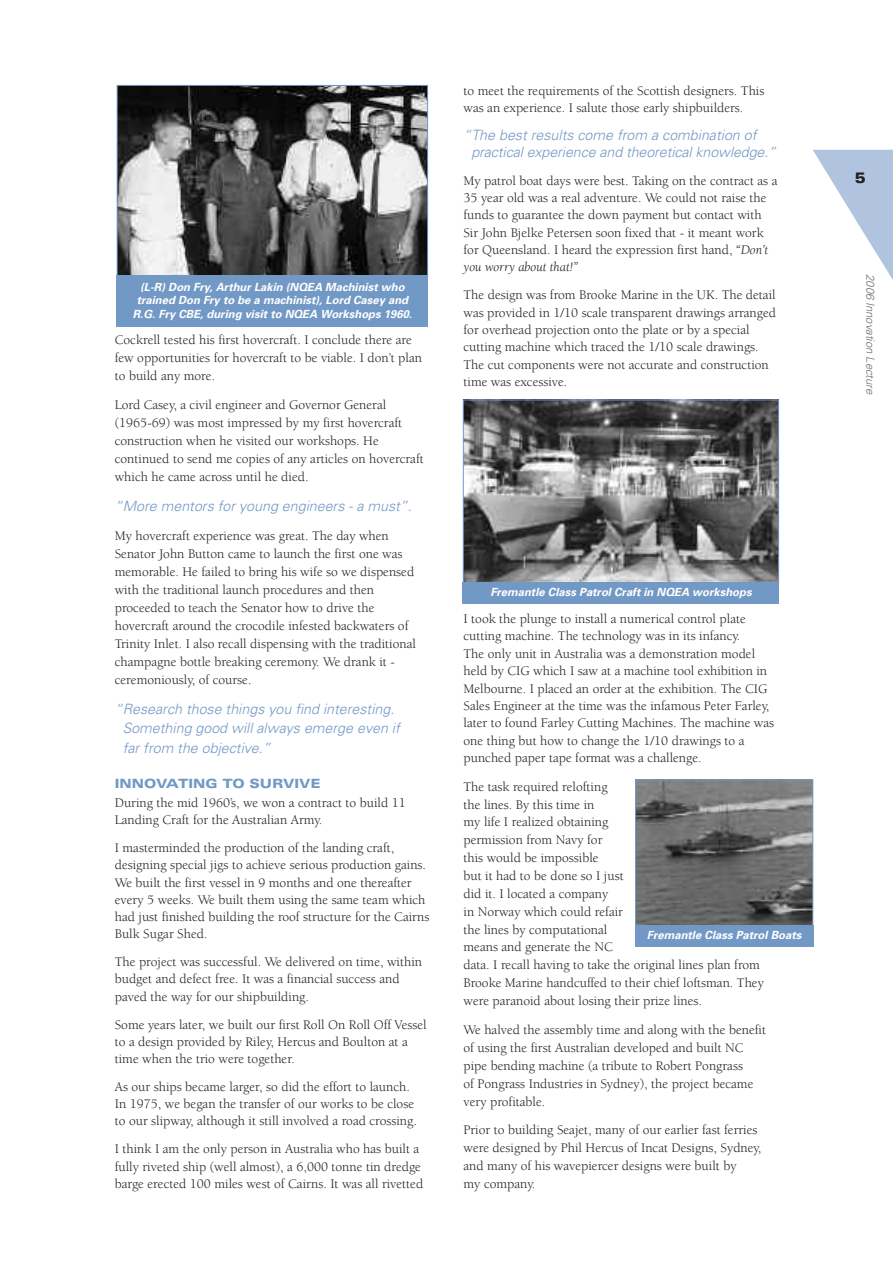
<style>
.page{position:relative;width:893px;height:1263px;background:#fff}
.page>*{position:absolute;margin:0;border:0;box-sizing:border-box;transform-origin:0 0}
.t1{font:900 expanded 15px "Univers";color:#231f20}
.t2{font:italic 300 14.25px/19.5px "Univers";color:#7299c6}
.t3{font:13.5px/17.2px "Berkeley";color:#231f20}
.t4{font:900 expanded 12.75px "Univers";color:#7299c6}
.t5{font:italic 700 11.25px/13.5px "Univers";color:#fff;text-align:center}
.t6{font:italic 300 11.25px "Univers";color:#6c6d70}
.s1{font-style:italic}
</style>
<div class="page">
<svg style="left:813px;top:150px;width:80px;height:130px"></svg>
<img style="left:119px;top:87px;width:307px;height:188px">
<div style="left:117px;top:85px;width:311px;height:192px;border:1px solid #7299c6"></div>
<div style="left:117px;top:276px;width:311px;height:51px;background:#7299c6"></div>
<img style="left:465px;top:402px;width:312px;height:180px">
<div style="left:463px;top:400px;width:316px;height:184px;border:1px solid #7299c6"></div>
<div style="left:463px;top:582px;width:316px;height:22px;background:#7299c6"></div>
<img style="left:637px;top:781px;width:174px;height:143px">
<div style="left:635px;top:779px;width:178px;height:147px;border:1px solid #7299c6"></div>
<div style="left:635px;top:925px;width:178px;height:22px;background:#7299c6"></div>
<p class="t5" style="left:133px;top:281px;width:281px">(L-R) Don Fry, Arthur Lakin (NQEA Machinist who trained Don Fry to be a machinist), Lord Casey and<br>R.G. Fry CBE, during visit to NQEA Workshops 1960.</p>
<p class="t3" style="left:115px;top:331px;width:309px;line-height:18.3px">Cockrell tested his first hovercraft. I conclude there are few opportunities for hovercraft to be viable. I don’t plan to build any more.</p>
<p class="t3" style="left:115px;top:397px;width:310px;line-height:18px">Lord Casey, a civil engineer and Governor General (1965-69) was most impressed by my first hovercraft construction when he visited our workshops. He continued to send me copies of any articles on hovercraft which he came across until he died.</p>
<p class="t2" style="left:115px;top:497px;width:298px">“More mentors for young engineers - a must”.</p>
<p class="t3" style="left:115px;top:528px;width:303px;line-height:18px">My hovercraft experience was great. The day when Senator John Button came to launch the first one was memorable. He failed to bring his wife so we dispensed with the traditional launch procedures and then proceeded to teach the Senator how to drive the hovercraft around the crocodile infested backwaters of Trinity Inlet. I also recall dispensing with the traditional champagne bottle breaking ceremony. We drank it - ceremoniously, of course.</p>
<p class="t2" style="left:123px;top:700px;width:279px;text-indent:-8px">“Research those things you find interesting.<br>Something good will always emerge even if far from the objective.”</p>
<p class="t4" style="left:115px;top:778px;width:208px">INNOVATING TO SURVIVE</p>
<p class="t3" style="left:115px;top:795px;width:293px">During the mid 1960’s, we won a contract to build 11<br>Landing Craft for the Australian Army.</p>
<p class="t3" style="left:115px;top:840px;width:316px">I masterminded the production of the landing craft, designing special jigs to achieve serious production gains.<br>We built the first vessel in 9 months and one thereafter every 5 weeks. We built them using the same team which had just finished building the roof structure for the Cairns Bulk Sugar Shed.</p>
<p class="t3" style="left:115px;top:954px;width:309px">The project was successful. We delivered on time, within budget and defect free. It was a financial success and paved the way for our shipbuilding.</p>
<p class="t3" style="left:115px;top:1017px;width:313px">Some years later, we built our first Roll On Roll Off Vessel to a design provided by Riley, Hercus and Boulton at a time when the trio were together.</p>
<p class="t3" style="left:115px;top:1079px;width:304px">As our ships became larger, so did the effort to launch.<br>In 1975, we began the transfer of our works to be close to our slipway, although it still involved a road crossing.</p>
<p class="t3" style="left:115px;top:1141px;width:310px">I think I am the only person in Australia who has built a fully riveted ship (well almost), a 6,000 tonne tin dredge barge erected 100 miles west of Cairns. It was all rivetted</p>
<p class="t3" style="left:463px;top:83px;width:302px">to meet the requirements of the Scottish designers. This was an experience. I salute those early shipbuilders.</p>
<p class="t2" style="left:471px;top:127px;width:306px;line-height:17.2px;text-indent:-8px">“The best results come from a combination of practical experience and theoretical knowledge.”</p>
<p class="t3" style="left:463px;top:173px;width:315px">My patrol boat days were best. Taking on the contract as a 35 year old was a real adventure. We could not raise the funds to guarantee the down payment but contact with Sir John Bjelke Petersen soon fixed that - it meant work for Queensland. I heard the expression first hand, <span class="s1">“Don’t you worry about that!”</span></p>
<p class="t3" style="left:463px;top:287px;width:314px">The design was from Brooke Marine in the UK. The detail was provided in 1/10 scale transparent drawings arranged for overhead projection onto the plate or by a special cutting machine which traced the 1/10 scale drawings.<br>The cut components were not accurate and construction time was excessive.</p>
<p class="t5" style="left:490px;top:586px;width:263px">Fremantle Class Patrol Craft in NQEA workshops</p>
<p class="t3" style="left:463px;top:611px;width:312px">I took the plunge to install a numerical control plate cutting machine. The technology was in its infancy.<br>The only unit in Australia was a demonstration model held by CIG which I saw at a machine tool exhibition in Melbourne. I placed an order at the exhibition. The CIG Sales Engineer at the time was the infamous Peter Farley, later to found Farley Cutting Machines. The machine was one thing but how to change the 1/10 drawings to a punched paper tape format was a challenge.</p>
<p class="t3" style="left:463px;top:779px;width:302px;line-height:17.9px">The task required relofting<br>the lines. By this time in<br>my life I realized obtaining<br>permission from Navy for<br>this would be impossible<br>but it had to be done so I just<br>did it. I located a company<br>in Norway which could refair<br>the lines by computational<br>means and generate the NC<br>data. I recall having to take the original lines plan from<br>Brooke Marine handcuffed to their chief loftsman. They were paranoid about losing their prize lines.</p>
<p class="t3" style="left:463px;top:1021px;width:304px;line-height:18px">We halved the assembly time and along with the benefit of using the first Australian developed and built NC pipe bending machine (a tribute to Robert Pongrass<br>of Pongrass Industries in Sydney), the project became very profitable.</p>
<p class="t3" style="left:463px;top:1122px;width:299px;line-height:18px">Prior to building Seajet, many of our earlier fast ferries were designed by Phil Hercus of Incat Designs, Sydney, and many of his wavepiercer designs were built by<br>my company.</p>
<p class="t5" style="left:647px;top:929px;width:156px">Fremantle Class Patrol Boats</p>
<p class="t1" style="left:855px;top:173px;width:13px">5</p>
<p class="t6" style="left:874px;top:274px;width:122px;rotate:90deg">2006 Innovation Lecture</p>
</div>
